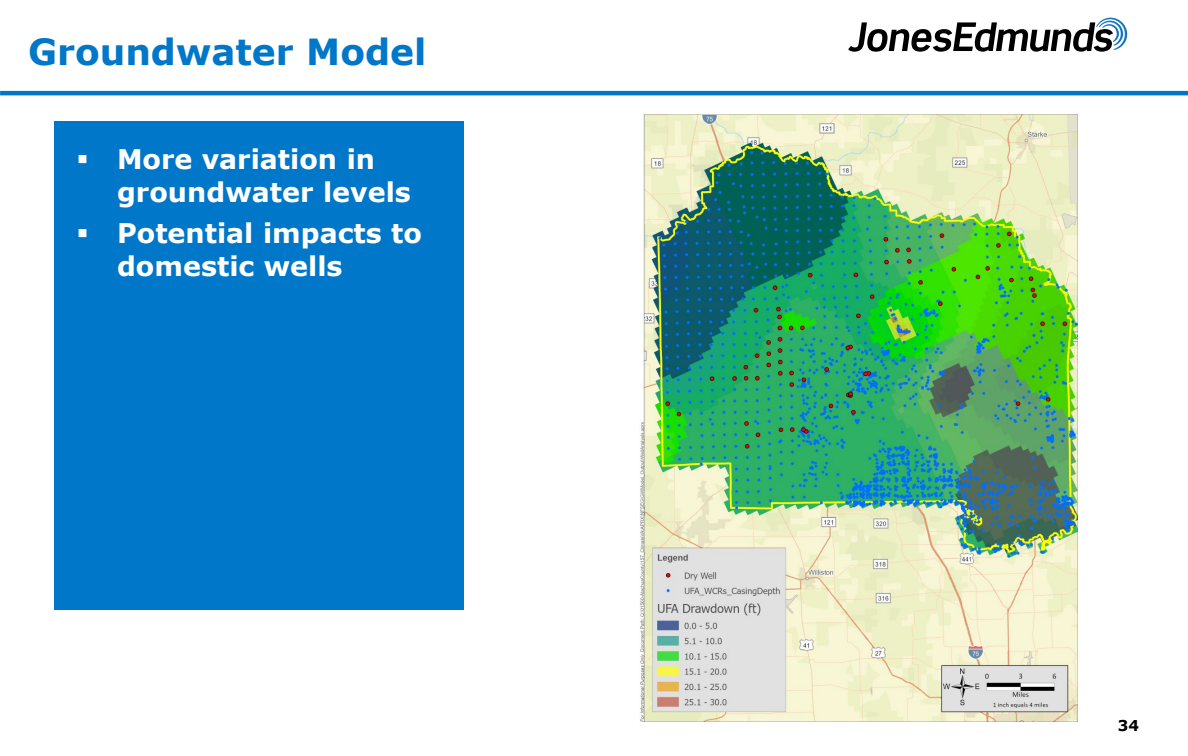
<style>
.page{position:relative;width:1188px;height:756px;background:#fff}
.page>*{position:absolute;margin:0;border:0;box-sizing:border-box;transform-origin:0 0}
.t1{font:700 36px "Verdana";color:#0077c8}
.t2{font:700 27px/32.4px "Verdana";color:#fff}
.t3{font:700 15px "Verdana";color:#000}
</style>
<div class="page">
<hr style="left:0;top:91px;width:1188px;height:4px;background:#0076c8">
<svg style="left:848px;top:18px;width:279px;height:34px"></svg>
<div style="left:54px;top:122px;width:410px;height:488px;background:#0077c8"></div>
<img style="left:640px;top:115px;width:438px;height:607px">
<h2 class="t1" style="left:28px;top:26px;width:400px">Groundwater Model</h2>
<p class="t2" style="left:117px;top:143px;width:295px;text-indent:-40px">▪ More variation in groundwater levels</p>
<p class="t2" style="left:117px;top:217px;width:306px;text-indent:-40px">▪ Potential impacts to domestic wells</p>
<p class="t3" style="left:1118px;top:715px;width:23px">34</p>
</div>
